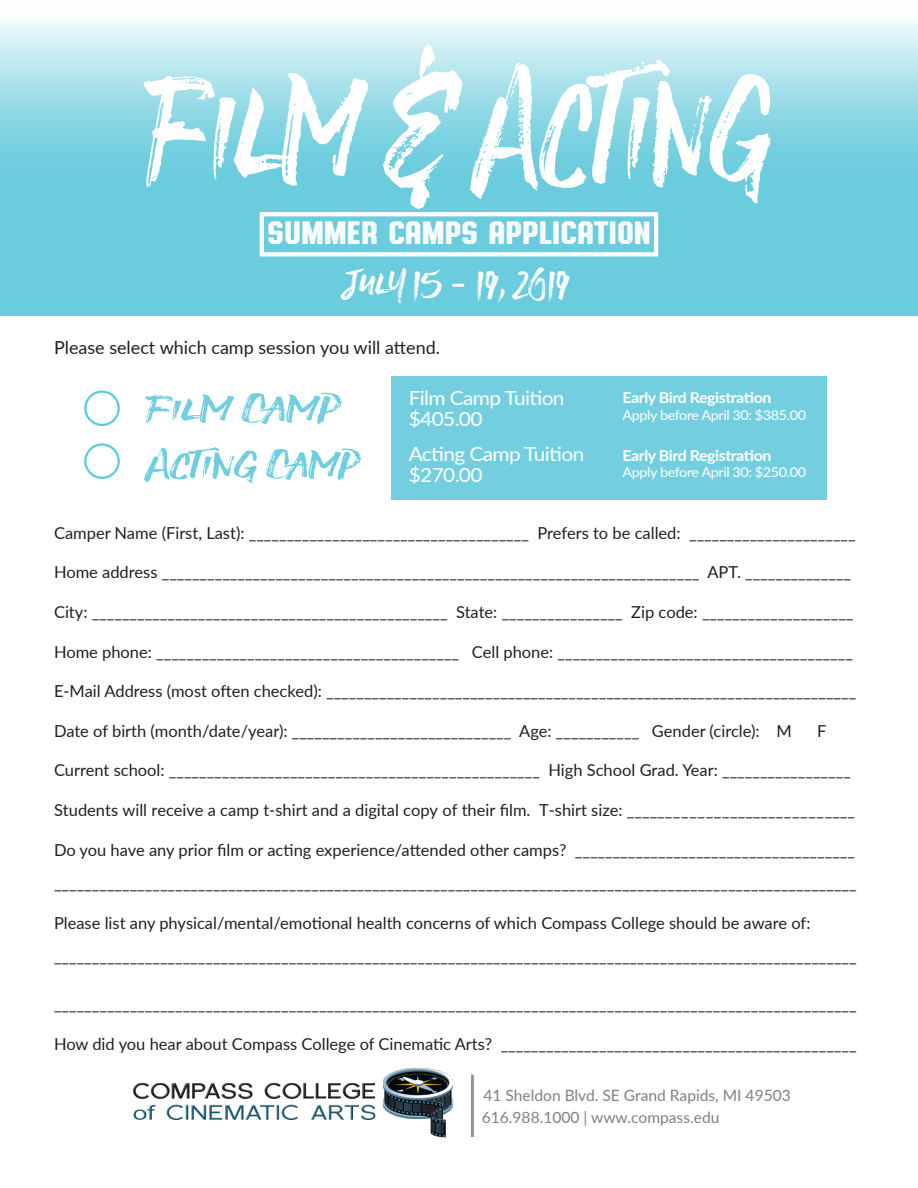
<style>
.page{position:relative;width:918px;height:1188px;background:#fff}
.page>*{position:absolute;margin:0;border:0;box-sizing:border-box;transform-origin:0 0}
.t1{font:160.65px "STONEHARBOUR";color:#fff;scale:.85 1}
.t2{font:40.5px "STONEHARBOUR";color:#64cadc;scale:1.27 1}
.t3{font:40.5px "STONEHARBOUR";color:#64cadc;scale:1.35 1}
.t4{font:39px "STONEHARBOUR";color:#fff}
.t5{font:31.5px "Authority Distressed";color:#fff;scale:1.06 1}
.t6{font:19.5px "Lato";letter-spacing:-.03em;color:#fff;scale:1.07 1}
.t7{font:18px "Lato";color:#231f20}
.t8{font:16.5px "Lato";color:#231f20}
.t9{font:15.6px "Lato";color:#7e8182}
.t10{font:700 15px "Lato";letter-spacing:-.03em;color:#fff;scale:1.07 1}
.t11{font:13.5px "Lato";letter-spacing:-.03em;color:#fff;scale:1.07 1}
</style>
<div class="page">
<div style="left:392px;top:377px;width:435px;height:123px;background:#73cfdf"></div>
<svg style="left:0;top:19px;width:918px;height:296px;background:#89d6e3"></svg>
<div style="left:260px;top:212px;width:398px;height:44px;border:4px solid #fff"></div>
<img style="left:133px;top:1068px;width:321px;height:70px">
<div style="left:471px;top:1075px;width:3px;height:62px;border:2px solid #7e8182"></div>
<div style="left:84px;top:390px;width:36px;height:36px;border:2px solid #4bc5dd;border-radius:50%"></div>
<div style="left:84px;top:443px;width:36px;height:36px;border:2px solid #4bc5dd;border-radius:50%"></div>
<p class="t1" style="left:146px;top:8px;width:737px">Film &amp; Acting</p>
<p class="t5" style="left:267px;top:215px;width:363px">SUMMER CAMPS APPLICATION</p>
<p class="t4" style="left:346px;top:254px;width:226px">July 15 - 19, 2019</p>
<p class="t7" style="left:54px;top:335px;width:388px">Please select which camp session you will attend.</p>
<p class="t6" style="left:409px;top:384px;width:147px">Film Camp Tuition</p>
<p class="t6" style="left:409px;top:440px;width:166px">Acting Camp Tuition</p>
<h2 class="t3" style="left:146px;top:378px;width:144px">Film Camp</h2>
<p class="t10" style="left:623px;top:387px;width:141px">Early Bird Registration</p>
<p class="t11" style="left:623px;top:405px;width:173px">Apply before April 30: $385.00</p>
<p class="t6" style="left:409px;top:405px;width:71px">$405.00</p>
<p class="t6" style="left:409px;top:461px;width:71px">$270.00</p>
<h2 class="t2" style="left:146px;top:434px;width:168px">Acting Camp</h2>
<p class="t10" style="left:623px;top:444px;width:141px">Early Bird Registration</p>
<p class="t11" style="left:623px;top:462px;width:173px">Apply before April 30: $250.00</p>
<p class="t8" style="left:54px;top:521px;width:803px">Camper Name (First, Last): _____________________________________ Prefers to be called: ______________________</p>
<p class="t8" style="left:54px;top:561px;width:799px">Home address _______________________________________________________________________ APT. ______________</p>
<p class="t8" style="left:54px;top:600px;width:801px">City: _______________________________________________ State: ________________ Zip code: ____________________</p>
<p class="t8" style="left:54px;top:640px;width:800px">Home phone: ________________________________________ Cell phone: _______________________________________</p>
<p class="t8" style="left:54px;top:679px;width:804px">E-Mail Address (most often checked): ______________________________________________________________________</p>
<p class="t8" style="left:54px;top:719px;width:739px">Date of birth (month/date/year): _____________________________ Age: ___________ Gender (circle): M</p>
<p class="t8" style="left:817px;top:719px;width:11px">F</p>
<p class="t8" style="left:54px;top:759px;width:798px">Current school: _________________________________________________ High School Grad. Year: _________________</p>
<p class="t8" style="left:54px;top:798px;width:803px">Students will receive a camp t-shirt and a digital copy of their film. T-shirt size: _____________________________</p>
<p class="t8" style="left:54px;top:838px;width:803px">Do you have any prior film or acting experience/attended other camps? _____________________________________</p>
<p class="t8" style="left:54px;top:871px;width:804px">__________________________________________________________________________________________________________</p>
<p class="t8" style="left:54px;top:911px;width:758px">Please list any physical/mental/emotional health concerns of which Compass College should be aware of:</p>
<p class="t8" style="left:54px;top:944px;width:804px">__________________________________________________________________________________________________________</p>
<p class="t8" style="left:54px;top:992px;width:804px">__________________________________________________________________________________________________________</p>
<p class="t8" style="left:54px;top:1032px;width:804px">How did you hear about Compass College of Cinematic Arts? _______________________________________________</p>
<p class="t9" style="left:483px;top:1085px;width:309px">41 Sheldon Blvd. SE Grand Rapids, MI 49503</p>
<p class="t9" style="left:482px;top:1106px;width:239px">616.988.1000 | www.compass.edu</p>
</div>
